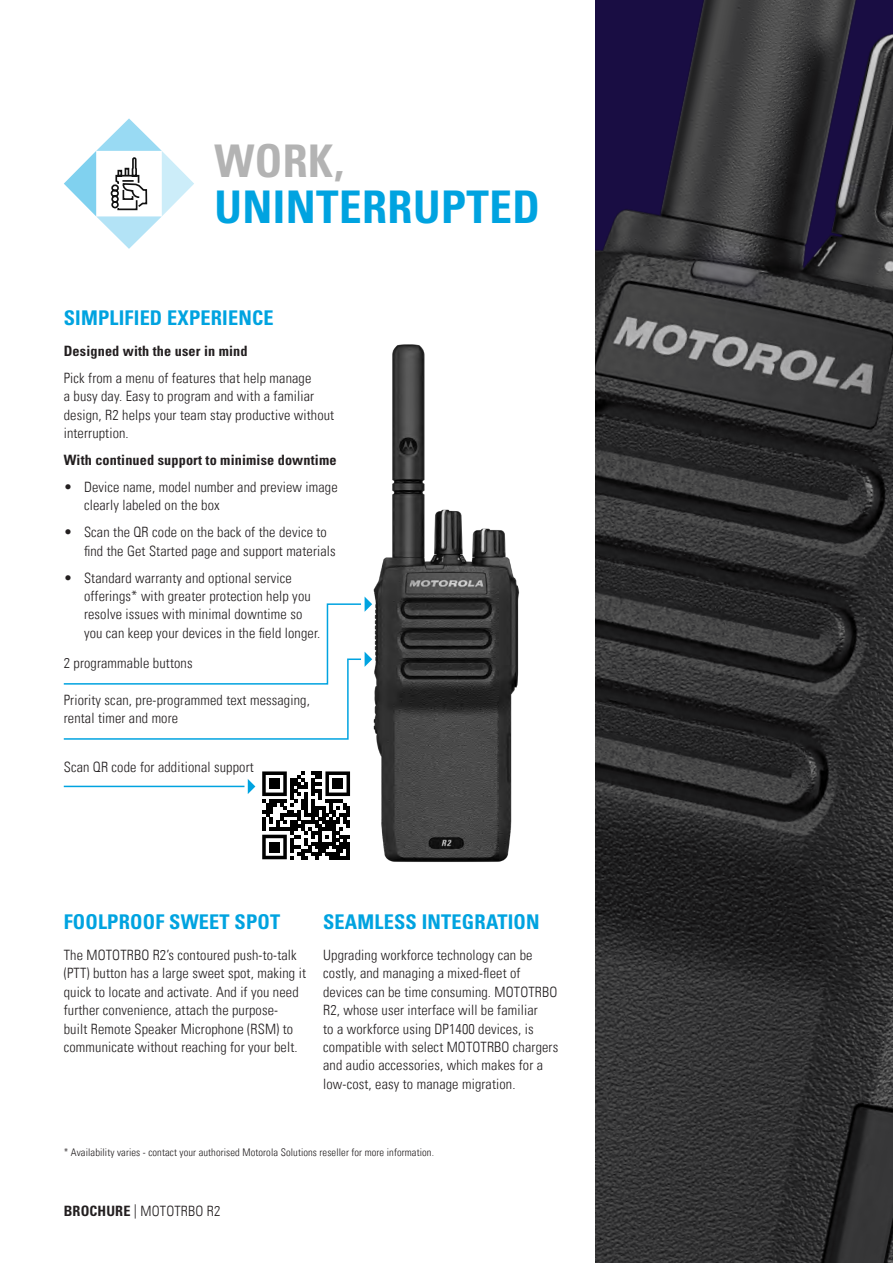
<style>
.page{position:relative;width:893px;height:1263px;background:#fff}
.page>*{position:absolute;margin:0;border:0;box-sizing:border-box;transform-origin:0 0}
.H1_-_CONTENT_HEADER{font:700 condensed 45px/46.5px "Univers LT Pro";letter-spacing:.01em;color:#00a3e0}
.H2_-_CONTENT_HEADER{font:700 condensed 20.25px "Univers LT Pro";letter-spacing:.01em;color:#00a3e0}
.COPY{font:300 condensed 14.25px/18.3px "Univers LT";letter-spacing:.01em;color:#231f20}
.COPY-2{font:700 condensed 14.25px "Univers LT Pro";letter-spacing:.01em;color:#231f20}
.FOOTER_COPY{font:300 condensed 10.5px "Univers LT";letter-spacing:.01em;color:#231f20}
.s1{color:#b3b3b3}
.s2{font-family:"Univers LT Pro";font-weight:700}
</style>
<div class="page">
<img style="left:596px;top:0;width:297px;height:1263px">
<img style="left:373px;top:344px;width:147px;height:518px">
<svg style="left:64px;top:118px;width:130px;height:131px"></svg>
<svg style="left:262px;top:771px;width:88px;height:88px"></svg>
<div style="left:269px;top:778px;width:11px;height:11px;background:#000"></div>
<div style="left:332px;top:778px;width:11px;height:11px;background:#000"></div>
<div style="left:269px;top:842px;width:11px;height:10px;background:#000"></div>
<svg style="left:63px;top:596px;width:309px;height:144px"></svg>
<hr style="left:64px;top:786px;width:180px;height:1px;background:#00a3e0">
<svg style="left:248px;top:779px;width:7px;height:15px"></svg>
<p class="H1_-_CONTENT_HEADER" style="left:214px;top:137px;width:327px"><span class="s1">WORK,<br></span>UNINTERRUPTED</p>
<p class="H2_-_CONTENT_HEADER" style="left:64px;top:305px;width:211px">SIMPLIFIED EXPERIENCE</p>
<p class="COPY-2" style="left:64px;top:342px;width:185px">Designed with the user in mind</p>
<p class="COPY" style="left:64px;top:369px;width:272px">Pick from a menu of features that help manage<br>a busy day. Easy to program and with a familiar design, R2 helps your team stay productive without interruption.</p>
<p class="COPY-2" style="left:64px;top:451px;width:274px">With continued support to minimise downtime</p>
<p class="COPY" style="left:84px;top:478px;width:255px;text-indent:-20px">• Device name, model number and preview image clearly labeled on the box</p>
<p class="COPY" style="left:84px;top:523px;width:253px;text-indent:-20px">• Scan the QR code on the back of the device to find the Get Started page and support materials</p>
<p class="COPY" style="left:84px;top:568px;width:238px;text-indent:-20px">• Standard warranty and optional service offerings* with greater protection help you resolve issues with minimal downtime so you can keep your devices in the field longer.</p>
<p class="COPY" style="left:64px;top:654px;width:130px">2 programmable buttons</p>
<p class="COPY" style="left:64px;top:691px;width:248px">Priority scan, pre-programmed text messaging, rental timer and more</p>
<p class="COPY" style="left:64px;top:758px;width:191px">Scan QR code for additional support</p>
<p class="H2_-_CONTENT_HEADER" style="left:64px;top:909px;width:218px">FOOLPROOF SWEET SPOT</p>
<p class="COPY" style="left:64px;top:946px;width:244px">The MOTOTRBO R2’s contoured push-to-talk (PTT) button has a large sweet spot, making it quick to locate and activate. And if you need further convenience, attach the purpose-<br>built Remote Speaker Microphone (RSM) to communicate without reaching for your belt.</p>
<p class="H2_-_CONTENT_HEADER" style="left:323px;top:909px;width:218px">SEAMLESS INTEGRATION</p>
<p class="COPY" style="left:323px;top:946px;width:237px">Upgrading workforce technology can be costly, and managing a mixed-fleet of devices can be time consuming. MOTOTRBO R2, whose user interface will be familiar<br>to a workforce using DP1400 devices, is compatible with select MOTOTRBO chargers and audio accessories, which makes for a low-cost, easy to manage migration.</p>
<p class="FOOTER_COPY" style="left:64px;top:1146px;width:372px">* Availability varies - contact your authorised Motorola Solutions reseller for more information.</p>
<p class="COPY" style="left:64px;top:1202px;width:158px"><span class="s2">BROCHURE</span> | MOTOTRBO R2</p>
</div>
